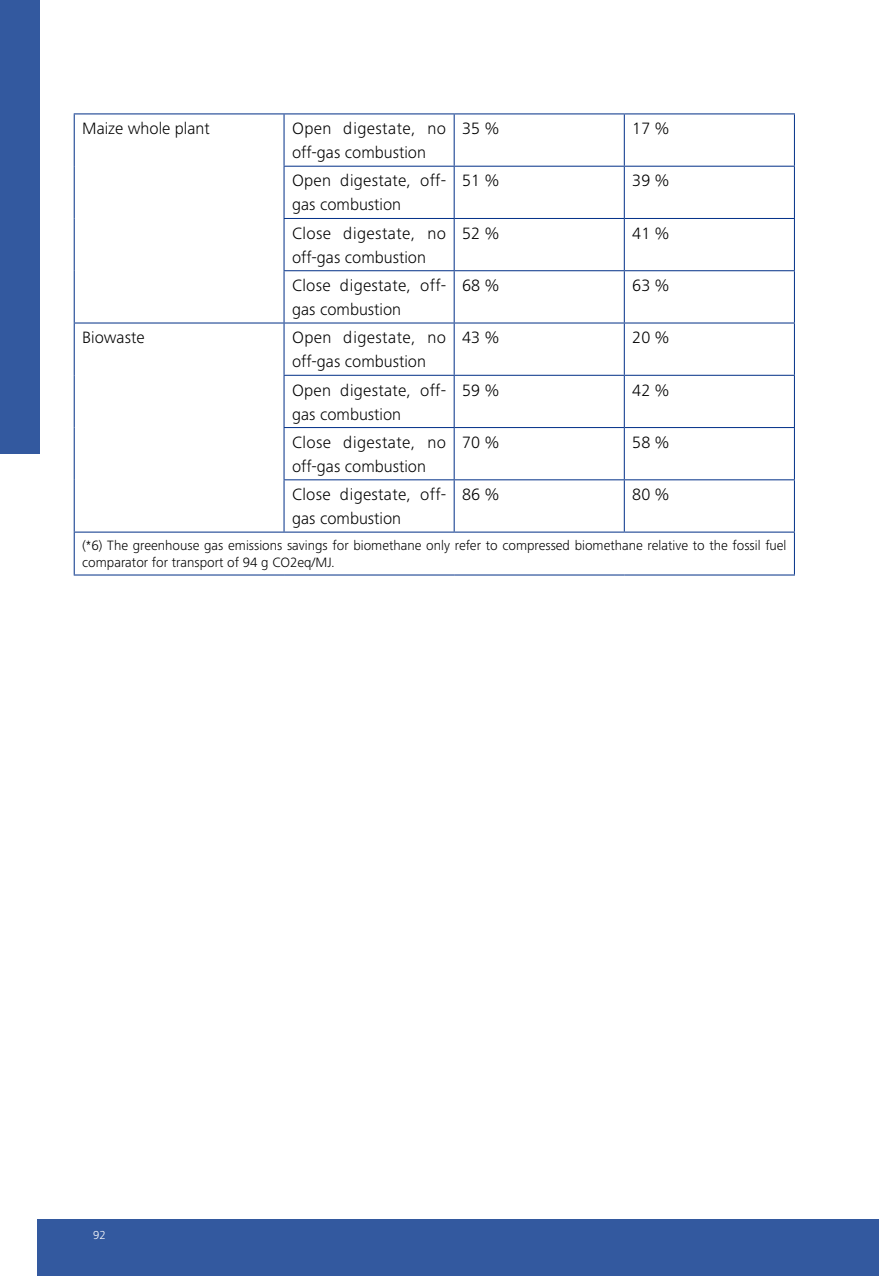
<style>
.page{position:relative;width:879px;height:1276px;background:#fff}
.page>*{position:absolute;margin:0;border:0;box-sizing:border-box;transform-origin:0 0}
.t1{font:300 17px/24px "Frutiger Next Pro";color:#000}
.t2{font:300 14px/16.8px "Frutiger Next Pro";color:#000}
.t3{font:300 12px "Frutiger Next Pro";color:#fff}
</style>
<div class="page">
<hr style="left:74px;top:113px;width:210px;height:1px;background:#002f87">
<hr style="left:74px;top:114px;width:1px;height:52px;background:#002f87">
<hr style="left:74px;top:166px;width:1px;height:52px;background:#002f87">
<hr style="left:74px;top:218px;width:1px;height:53px;background:#002f87">
<hr style="left:74px;top:271px;width:1px;height:51px;background:#002f87">
<hr style="left:284px;top:113px;width:170px;height:1px;background:#002f87">
<hr style="left:283px;top:114px;width:1px;height:52px;background:#002f87">
<hr style="left:454px;top:113px;width:170px;height:1px;background:#002f87">
<hr style="left:454px;top:114px;width:1px;height:52px;background:#002f87">
<hr style="left:624px;top:113px;width:171px;height:1px;background:#002f87">
<hr style="left:624px;top:114px;width:1px;height:52px;background:#002f87">
<hr style="left:794px;top:114px;width:1px;height:52px;background:#002f87">
<hr style="left:283px;top:166px;width:171px;height:1px;background:#002f87">
<hr style="left:283px;top:167px;width:1px;height:51px;background:#002f87">
<hr style="left:454px;top:166px;width:170px;height:1px;background:#002f87">
<hr style="left:454px;top:167px;width:1px;height:51px;background:#002f87">
<hr style="left:624px;top:166px;width:171px;height:1px;background:#002f87">
<hr style="left:624px;top:167px;width:1px;height:51px;background:#002f87">
<hr style="left:794px;top:167px;width:1px;height:51px;background:#002f87">
<hr style="left:283px;top:218px;width:171px;height:1px;background:#002f87">
<hr style="left:283px;top:219px;width:1px;height:51px;background:#002f87">
<hr style="left:454px;top:218px;width:170px;height:1px;background:#002f87">
<hr style="left:454px;top:219px;width:1px;height:51px;background:#002f87">
<hr style="left:624px;top:218px;width:171px;height:1px;background:#002f87">
<hr style="left:624px;top:219px;width:1px;height:51px;background:#002f87">
<hr style="left:794px;top:219px;width:1px;height:51px;background:#002f87">
<hr style="left:283px;top:270px;width:171px;height:1px;background:#002f87">
<hr style="left:283px;top:271px;width:1px;height:51px;background:#002f87">
<hr style="left:454px;top:270px;width:170px;height:1px;background:#002f87">
<hr style="left:454px;top:271px;width:1px;height:51px;background:#002f87">
<hr style="left:624px;top:270px;width:171px;height:1px;background:#002f87">
<hr style="left:624px;top:271px;width:1px;height:51px;background:#002f87">
<hr style="left:794px;top:271px;width:1px;height:51px;background:#002f87">
<hr style="left:74px;top:322px;width:210px;height:1px;background:#002f87">
<hr style="left:74px;top:323px;width:1px;height:52px;background:#002f87">
<hr style="left:74px;top:375px;width:1px;height:52px;background:#002f87">
<hr style="left:74px;top:427px;width:1px;height:53px;background:#002f87">
<hr style="left:74px;top:480px;width:1px;height:51px;background:#002f87">
<hr style="left:74px;top:531px;width:210px;height:1px;background:#002f87">
<hr style="left:74px;top:532px;width:1px;height:42px;background:#002f87">
<hr style="left:74px;top:574px;width:210px;height:1px;background:#002f87">
<hr style="left:284px;top:574px;width:170px;height:1px;background:#002f87">
<hr style="left:454px;top:574px;width:170px;height:1px;background:#002f87">
<hr style="left:624px;top:574px;width:171px;height:1px;background:#002f87">
<hr style="left:284px;top:322px;width:170px;height:1px;background:#002f87">
<hr style="left:283px;top:323px;width:1px;height:52px;background:#002f87">
<hr style="left:454px;top:322px;width:170px;height:1px;background:#002f87">
<hr style="left:454px;top:323px;width:1px;height:52px;background:#002f87">
<hr style="left:624px;top:322px;width:171px;height:1px;background:#002f87">
<hr style="left:624px;top:323px;width:1px;height:52px;background:#002f87">
<hr style="left:794px;top:323px;width:1px;height:52px;background:#002f87">
<hr style="left:283px;top:375px;width:171px;height:1px;background:#002f87">
<hr style="left:283px;top:376px;width:1px;height:51px;background:#002f87">
<hr style="left:454px;top:375px;width:170px;height:1px;background:#002f87">
<hr style="left:454px;top:376px;width:1px;height:51px;background:#002f87">
<hr style="left:624px;top:375px;width:171px;height:1px;background:#002f87">
<hr style="left:624px;top:376px;width:1px;height:51px;background:#002f87">
<hr style="left:794px;top:376px;width:1px;height:51px;background:#002f87">
<hr style="left:283px;top:427px;width:171px;height:1px;background:#002f87">
<hr style="left:283px;top:428px;width:1px;height:51px;background:#002f87">
<hr style="left:454px;top:427px;width:170px;height:1px;background:#002f87">
<hr style="left:454px;top:428px;width:1px;height:51px;background:#002f87">
<hr style="left:624px;top:427px;width:171px;height:1px;background:#002f87">
<hr style="left:624px;top:428px;width:1px;height:51px;background:#002f87">
<hr style="left:794px;top:428px;width:1px;height:51px;background:#002f87">
<hr style="left:283px;top:479px;width:171px;height:1px;background:#002f87">
<hr style="left:283px;top:480px;width:1px;height:51px;background:#002f87">
<hr style="left:284px;top:531px;width:170px;height:1px;background:#002f87">
<hr style="left:454px;top:479px;width:170px;height:1px;background:#002f87">
<hr style="left:454px;top:480px;width:1px;height:51px;background:#002f87">
<hr style="left:454px;top:531px;width:170px;height:1px;background:#002f87">
<hr style="left:624px;top:479px;width:171px;height:1px;background:#002f87">
<hr style="left:624px;top:480px;width:1px;height:51px;background:#002f87">
<hr style="left:794px;top:480px;width:1px;height:51px;background:#002f87">
<hr style="left:624px;top:531px;width:171px;height:1px;background:#002f87">
<hr style="left:794px;top:532px;width:1px;height:42px;background:#002f87">
<div style="left:38px;top:1219px;width:841px;height:57px;background:#33599f"></div>
<div style="left:0;top:0;width:40px;height:454px;background:#33599f"></div>
<p class="t1" style="left:82px;top:116px;width:129px">Maize whole plant</p>
<p class="t1" style="left:292px;top:116px;width:156px">Open digestate, no off-gas combustion</p>
<p class="t1" style="left:462px;top:116px;width:38px">35 %</p>
<p class="t1" style="left:632px;top:116px;width:38px">17 %</p>
<p class="t1" style="left:292px;top:169px;width:156px">Open digestate, off&shy;gas combustion</p>
<p class="t1" style="left:462px;top:169px;width:38px">51 %</p>
<p class="t1" style="left:632px;top:169px;width:38px">39 %</p>
<p class="t1" style="left:292px;top:221px;width:156px">Close digestate, no off-gas combustion</p>
<p class="t1" style="left:462px;top:221px;width:38px">52 %</p>
<p class="t1" style="left:632px;top:221px;width:38px">41 %</p>
<p class="t1" style="left:292px;top:273px;width:156px">Close digestate, off&shy;gas combustion</p>
<p class="t1" style="left:462px;top:273px;width:38px">68 %</p>
<p class="t1" style="left:632px;top:273px;width:38px">63 %</p>
<p class="t1" style="left:82px;top:326px;width:64px">Biowaste</p>
<p class="t1" style="left:292px;top:326px;width:156px">Open digestate, no off-gas combustion</p>
<p class="t1" style="left:462px;top:326px;width:38px">43 %</p>
<p class="t1" style="left:632px;top:326px;width:38px">20 %</p>
<p class="t1" style="left:292px;top:378px;width:156px">Open digestate, off&shy;gas combustion</p>
<p class="t1" style="left:462px;top:378px;width:38px">59 %</p>
<p class="t1" style="left:632px;top:378px;width:38px">42 %</p>
<p class="t1" style="left:292px;top:430px;width:156px">Close digestate, no off-gas combustion</p>
<p class="t1" style="left:462px;top:430px;width:38px">70 %</p>
<p class="t1" style="left:632px;top:430px;width:38px">58 %</p>
<p class="t1" style="left:292px;top:482px;width:156px">Close digestate, off&shy;gas combustion</p>
<p class="t1" style="left:462px;top:482px;width:38px">86 %</p>
<p class="t1" style="left:632px;top:482px;width:38px">80 %</p>
<p class="t2" style="left:82px;top:537px;width:706px">(*6) The greenhouse gas emissions savings for biomethane only refer to compressed biomethane relative to the fossil fuel comparator for transport of 94 g CO2eq/MJ.</p>
<p class="t3" style="left:93px;top:1227px;width:14px">92</p>
</div>
